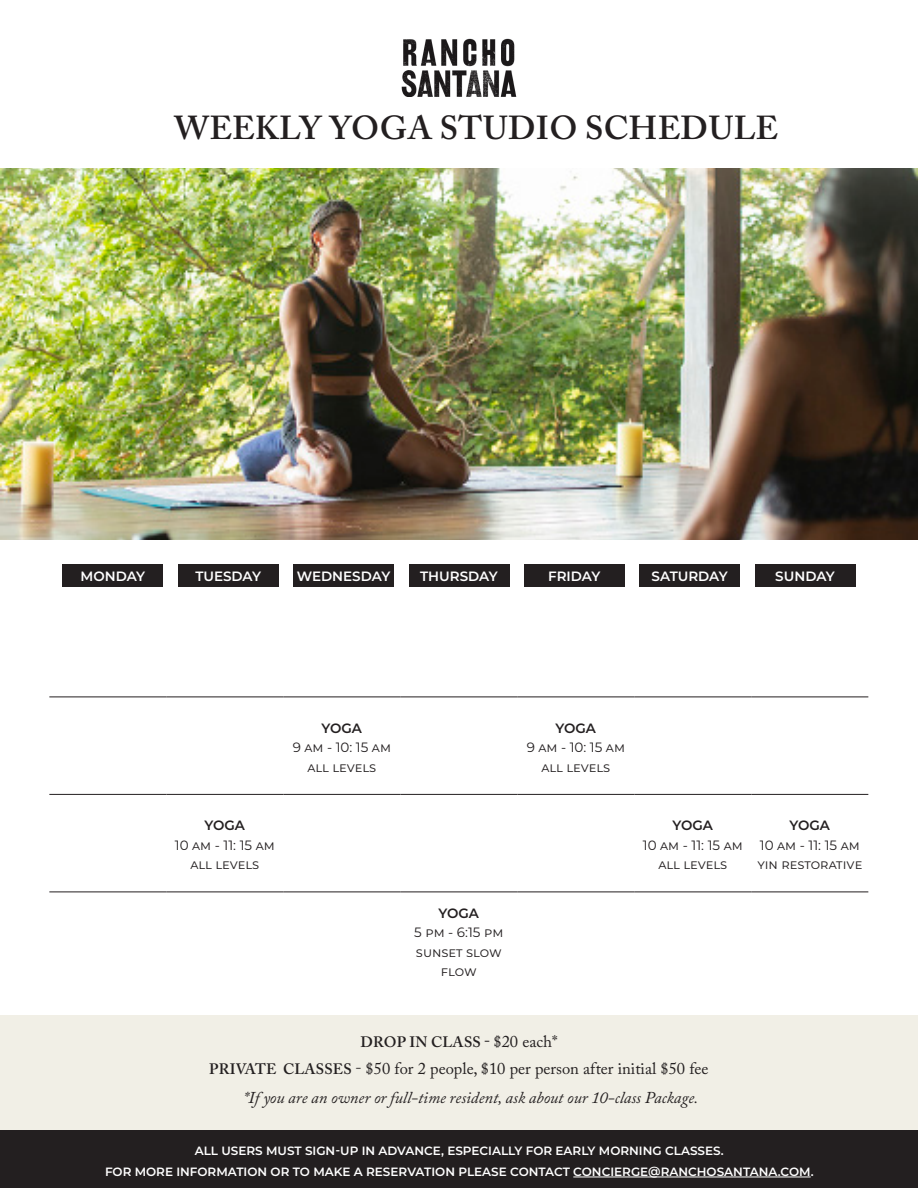
<style>
.page{position:relative;width:918px;height:1188px;background:#fff}
.page>*{position:absolute;margin:0;border:0;box-sizing:border-box;transform-origin:0 0}
.t1{font:600 33px "Adobe Caslon Pro";letter-spacing:.015em;color:#231f20}
.t2{font:italic 16.5px "Adobe Caslon Pro";color:#231f20}
.t3{font:16.5px "Adobe Caslon Pro";color:#231f20}
.t4{font:600 15px "Adobe Caslon Pro";letter-spacing:.015em;color:#231f20}
.t5{font:13.5px/19.5px "Montserrat";color:#231f20;text-align:center}
.t6{font:600 13.5px "Montserrat";color:#fff}
.t7{font:600 13.5px "Montserrat";color:#231f20}
.t8{font:600 12px "Montserrat";color:#fff}
.s1{font-weight:600}
.s2{font-weight:400;font-size:16.5px}
.s3{font-weight:600;font-size:15px}
.s4{font-size:15px}
</style>
<div class="page">
<div style="left:0;top:1015px;width:918px;height:116px;background:#f1efe6"></div>
<div style="left:755px;top:564px;width:100px;height:22px;background:#231f20"></div>
<div style="left:63px;top:564px;width:100px;height:22px;background:#231f20"></div>
<div style="left:178px;top:564px;width:101px;height:22px;background:#231f20"></div>
<div style="left:293px;top:564px;width:101px;height:22px;background:#231f20"></div>
<div style="left:409px;top:564px;width:100px;height:22px;background:#231f20"></div>
<div style="left:524px;top:564px;width:101px;height:22px;background:#231f20"></div>
<div style="left:639px;top:564px;width:101px;height:22px;background:#231f20"></div>
<img style="left:0;top:168px;width:918px;height:371px">
<div style="left:0;top:1131px;width:918px;height:57px;background:#231f20"></div>
<hr style="left:573px;top:1177px;width:238px;height:1px;background:#fff">
<img style="left:401px;top:38px;width:116px;height:59px">
<hr style="left:49px;top:697px;width:117px;height:1px;background:#231f20">
<hr style="left:166px;top:697px;width:117px;height:1px;background:#231f20">
<hr style="left:283px;top:697px;width:117px;height:1px;background:#231f20">
<hr style="left:400px;top:697px;width:117px;height:1px;background:#231f20">
<hr style="left:517px;top:697px;width:117px;height:1px;background:#231f20">
<hr style="left:634px;top:697px;width:117px;height:1px;background:#231f20">
<hr style="left:751px;top:697px;width:117px;height:1px;background:#231f20">
<hr style="left:49px;top:794px;width:117px;height:1px;background:#231f20">
<hr style="left:166px;top:794px;width:117px;height:1px;background:#231f20">
<hr style="left:283px;top:794px;width:117px;height:1px;background:#231f20">
<hr style="left:400px;top:794px;width:117px;height:1px;background:#231f20">
<hr style="left:517px;top:794px;width:117px;height:1px;background:#231f20">
<hr style="left:634px;top:794px;width:117px;height:1px;background:#231f20">
<hr style="left:751px;top:794px;width:117px;height:1px;background:#231f20">
<hr style="left:49px;top:892px;width:117px;height:1px;background:#231f20">
<hr style="left:166px;top:892px;width:117px;height:1px;background:#231f20">
<hr style="left:283px;top:892px;width:117px;height:1px;background:#231f20">
<hr style="left:400px;top:892px;width:117px;height:1px;background:#231f20">
<hr style="left:517px;top:892px;width:117px;height:1px;background:#231f20">
<hr style="left:634px;top:892px;width:117px;height:1px;background:#231f20">
<hr style="left:751px;top:892px;width:117px;height:1px;background:#231f20">
<p class="t1" style="left:174px;top:109px;width:605px">WEEKLY YOGA STUDIO SCHEDULE</p>
<p class="t6" style="left:81px;top:566px;width:66px">MONDAY</p>
<p class="t6" style="left:195px;top:566px;width:67px">TUESDAY</p>
<p class="t6" style="left:297px;top:566px;width:95px">WEDNESDAY</p>
<p class="t6" style="left:420px;top:566px;width:79px">THURSDAY</p>
<p class="t6" style="left:548px;top:566px;width:54px">FRIDAY</p>
<p class="t6" style="left:652px;top:566px;width:78px">SATURDAY</p>
<p class="t6" style="left:775px;top:566px;width:61px">SUNDAY</p>
<p class="t7" style="left:205px;top:816px;width:42px">YOGA</p>
<p class="t5" style="left:175px;top:835px;width:101px">10 am - 11: 15 am</p>
<p class="t5" style="left:190px;top:854px;width:70px">all levels</p>
<p class="t5" style="left:293px;top:718px;width:100px"><span class="s1">YOGA<br></span>9 am - 10: 15 am</p>
<p class="t5" style="left:307px;top:757px;width:70px">all levels</p>
<p class="t7" style="left:439px;top:904px;width:42px">YOGA</p>
<p class="t5" style="left:414px;top:922px;width:91px">5 pm - 6:15 pm sunset slow flow</p>
<p class="t5" style="left:527px;top:718px;width:100px"><span class="s1">YOGA<br></span>9 am - 10: 15 am</p>
<p class="t5" style="left:541px;top:757px;width:70px">all levels</p>
<p class="t7" style="left:673px;top:816px;width:42px">YOGA</p>
<p class="t5" style="left:643px;top:835px;width:101px">10 am - 11: 15 am</p>
<p class="t5" style="left:658px;top:854px;width:70px">all levels</p>
<p class="t7" style="left:790px;top:816px;width:42px">YOGA</p>
<p class="t5" style="left:760px;top:835px;width:101px">10 am - 11: 15 am</p>
<p class="t5" style="left:757px;top:854px;width:107px">yin restorative</p>
<p class="t4" style="left:360px;top:1033px;width:199px">DROP IN CLASS - <span class="s2">$20 each*</span></p>
<p class="t3" style="left:209px;top:1059px;width:501px"><span class="s3">PRIVATE CLASSES</span> <span class="s4">-</span> $50 for 2 people, $10 per person after initial $50 fee</p>
<p class="t2" style="left:244px;top:1088px;width:456px">*If you are an owner or full-time resident, ask about our 10-class Package.</p>
<p class="t8" style="left:195px;top:1142px;width:531px">ALL USERS MUST SIGN-UP IN ADVANCE, ESPECIALLY FOR EARLY MORNING CLASSES.</p>
<p class="t8" style="left:105px;top:1163px;width:710px">FOR MORE INFORMATION OR TO MAKE A RESERVATION PLEASE CONTACT CONCIERGE@RANCHOSANTANA.COM.</p>
</div>
